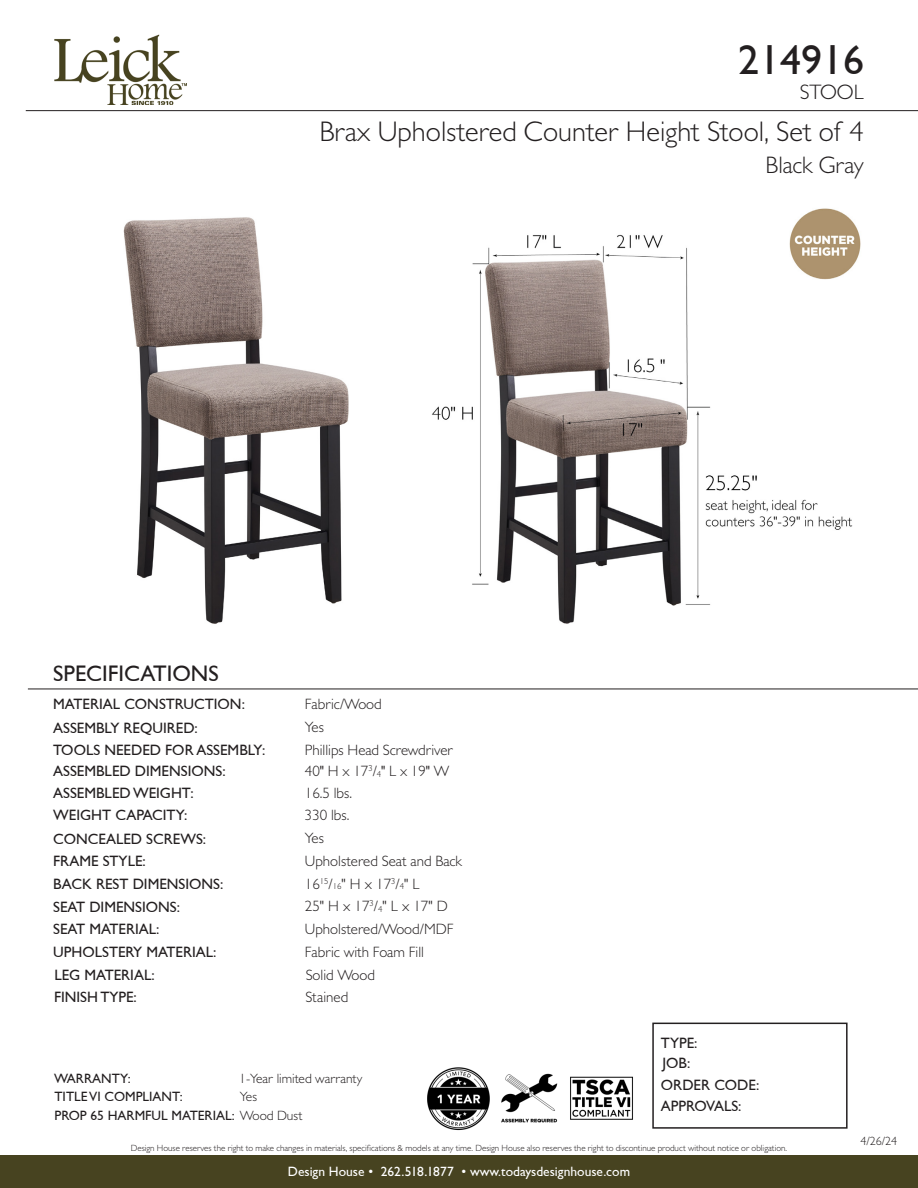
<style>
.page{position:relative;width:918px;height:1188px;background:#fff}
.page>*{position:absolute;margin:0;border:0;box-sizing:border-box;transform-origin:0 0}
.t1{font:42px "Gill Sans";color:#231f20}
.t2{font:300 28.5px "Gill Sans";color:#231f20}
.t3{font:300 24px "Gill Sans";color:#231f20}
.t4{font:22.5px "Gill Sans";color:#231f20}
.t5{font:300 21px "Gill Sans";color:#231f20}
.t6{font:15px "Gill Sans";color:#231f20}
.t7{font:300 15px "Gill Sans";color:#231f20}
.t8{font:300 15px "Gill Sans Std";color:#231f20}
.t9{font:13.5px "Gill Sans";color:#231f20}
.t10{font:13.5px "Gill Sans";color:#fff}
.t11{font:300 13.5px "Gill Sans";color:#231f20}
.t12{font:300 12px "Gill Sans";color:#231f20}
.t13{font:300 9px "Gill Sans";color:#231f20}
.s1{font-size:8.7px}
.s2{font-family:"Gill Sans Std"}
.s3{font-family:"Gill Sans"}
.s4{font-family:"Gill Sans";font-size:8.7px}
.s5{font-weight:300}
</style>
<div class="page">
<img style="left:432px;top:208px;width:429px;height:416px">
<img style="left:123px;top:217px;width:226px;height:407px">
<div style="left:0;top:1156px;width:918px;height:32px;background:#474320"></div>
<img style="left:54px;top:34px;width:132px;height:71px">
<div style="left:652px;top:1023px;width:196px;height:106px;border:2px solid #231f20"></div>
<hr style="left:28px;top:689px;width:890px;height:1px;background:#231f20">
<img style="left:570px;top:1076px;width:63px;height:44px">
<img style="left:427px;top:1067px;width:63px;height:64px">
<hr style="left:26px;top:110px;width:892px;height:1px;background:#231f20">
<img style="left:501px;top:1073px;width:57px;height:50px">
<p class="t1" style="left:738px;top:36px;width:127px">214916</p>
<p class="t5" style="left:800px;top:80px;width:65px">STOOL</p>
<p class="t2" style="left:319px;top:115px;width:546px">Brax Upholstered Counter Height Stool, Set of 4</p>
<p class="t4" style="left:53px;top:660px;width:167px">SPECIFICATIONS</p>
<p class="t6" style="left:53px;top:696px;width:193px">MATERIAL CONSTRUCTION:</p>
<p class="t6" style="left:53px;top:719px;width:146px">ASSEMBLY REQUIRED:</p>
<p class="t6" style="left:53px;top:741px;width:214px">TOOLS NEEDED FOR ASSEMBLY:</p>
<p class="t6" style="left:53px;top:763px;width:174px">ASSEMBLED DIMENSIONS:</p>
<p class="t6" style="left:53px;top:785px;width:142px">ASSEMBLED WEIGHT:</p>
<p class="t6" style="left:53px;top:807px;width:136px">WEIGHT CAPACITY:</p>
<p class="t6" style="left:53px;top:830px;width:154px">CONCEALED SCREWS:</p>
<p class="t6" style="left:53px;top:853px;width:94px">FRAME STYLE:</p>
<p class="t6" style="left:53px;top:875px;width:172px">BACK REST DIMENSIONS:</p>
<p class="t6" style="left:53px;top:898px;width:128px">SEAT DIMENSIONS:</p>
<p class="t6" style="left:53px;top:921px;width:108px">SEAT MATERIAL:</p>
<p class="t6" style="left:53px;top:943px;width:165px">UPHOLSTERY MATERIAL:</p>
<p class="t6" style="left:54px;top:966px;width:102px">LEG MATERIAL:</p>
<p class="t6" style="left:54px;top:988px;width:84px">FINISH TYPE:</p>
<p class="t7" style="left:305px;top:695px;width:78px">Fabric/Wood</p>
<p class="t7" style="left:305px;top:718px;width:21px">Yes</p>
<p class="t7" style="left:305px;top:741px;width:150px">Phillips Head Screwdriver</p>
<p class="t7" style="left:305px;top:762px;width:146px">40" H x 17<sup>3</sup>/<span class="s1">4</span>" L x 19" W</p>
<p class="t7" style="left:305px;top:784px;width:49px">16.5 lbs.</p>
<p class="t7" style="left:305px;top:806px;width:46px">330 lbs.</p>
<p class="t7" style="left:305px;top:829px;width:21px">Yes</p>
<p class="t7" style="left:305px;top:852px;width:159px">Upholstered Seat and Back</p>
<p class="t7" style="left:305px;top:875px;width:116px">16<sup>15</sup>/<span class="s1">16</span><span class="s2">" H x</span> 17<sup>3</sup>/<span class="s1">4</span><span class="s2">" L</span></p>
<p class="t8" style="left:305px;top:898px;width:144px"><span class="s3">25</span>" H x <span class="s3">17</span><sup>3</sup><span class="s3">/</span><span class="s4">4</span>" L x <span class="s3">17</span>" D</p>
<p class="t7" style="left:305px;top:920px;width:150px">Upholstered/Wood/MDF</p>
<p class="t7" style="left:305px;top:943px;width:121px">Fabric with Foam Fill</p>
<p class="t7" style="left:306px;top:965px;width:71px">Solid Wood</p>
<p class="t7" style="left:305px;top:988px;width:44px">Stained</p>
<p class="t9" style="left:54px;top:1071px;width:78px">WARRANTY:</p>
<p class="t11" style="left:239px;top:1071px;width:125px">1-Year limited warranty</p>
<p class="t11" style="left:240px;top:1088px;width:19px">Yes</p>
<p class="t9" style="left:54px;top:1107px;width:250px">PROP 65 HARMFUL MATERIAL: <span class="s5">Wood Dust</span></p>
<p class="t9" style="left:54px;top:1089px;width:130px">TITLE VI COMPLIANT:</p>
<p class="t3" style="left:766px;top:151px;width:99px">Black Gray</p>
<p class="t6" style="left:661px;top:1035px;width:38px">TYPE:</p>
<p class="t6" style="left:662px;top:1054px;width:29px">JOB:</p>
<p class="t6" style="left:661px;top:1077px;width:100px">ORDER CODE:</p>
<p class="t6" style="left:661px;top:1098px;width:82px">APPROVALS:</p>
<p class="t13" style="left:131px;top:1143px;width:658px">Design House reserves the right to make changes in materials, specifications &amp; models at any time. Design House also reserves the right to discontinue product without notice or obligation.</p>
<p class="t10" style="left:288px;top:1164px;width:344px">Design House • <span class="s2">262.518.1877</span> • www.todaysdesignhouse.com</p>
<p class="t12" style="left:860px;top:1134px;width:38px">4/26/24</p>
</div>
